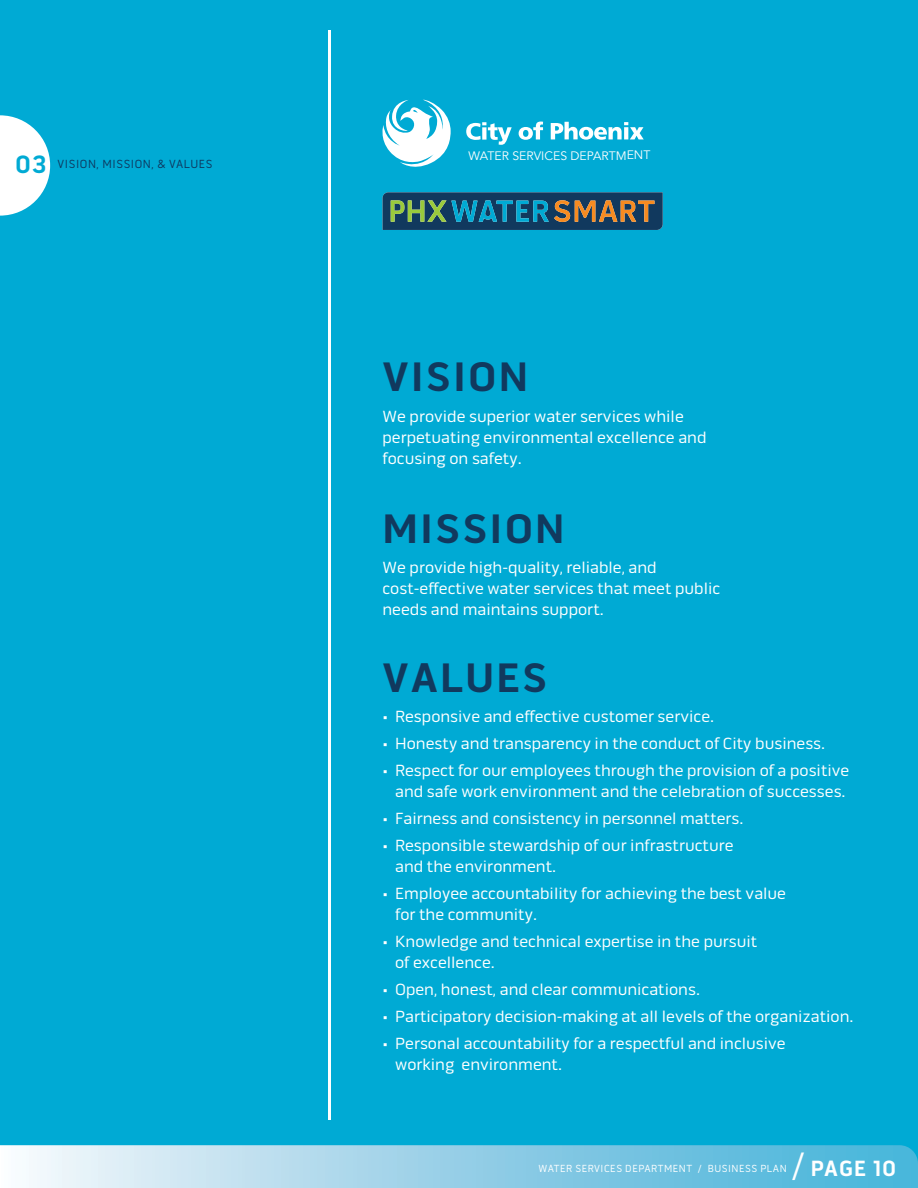
<style>
.page{position:relative;width:918px;height:1188px;background:#00aad4}
.page>*{position:absolute;margin:0;border:0;box-sizing:border-box;transform-origin:0 0}
.t1{font:700 42px "Pill Gothic 600 mg";letter-spacing:.05em;color:#11395e}
.t2{font:700 22.5px "Pill Gothic 600 mg";letter-spacing:.05em;color:#fff;scale:.95 1}
.t3{font:16.5px/21px "Pill Gothic 600 mg";color:#fff}
.t4{font:12.3px "Avenir";letter-spacing:-.005em;color:#fff}
.t5{font:12px "Pill Gothic 600 mg";letter-spacing:.05em;color:#0e385f;scale:.95 1}
.t6{font:10.5px "Pill Gothic 600 mg";letter-spacing:.05em;color:#fff;scale:.95 1}
.s1{font-weight:700;font-size:25.5px;color:#00aad4}
.s2{font-weight:400;font-size:36px}
</style>
<div class="page">
<svg style="left:0;top:1145px;width:918px;height:43px;background:#99d2e8"></svg>
<svg style="left:0;top:115px;width:50px;height:101px"></svg>
<svg style="left:382px;top:192px;width:281px;height:38px;background:#315766"></svg>
<svg style="left:466px;top:122px;width:46px;height:23px"></svg>
<svg style="left:519px;top:122px;width:24px;height:18px"></svg>
<svg style="left:551px;top:122px;width:93px;height:18px"></svg>
<svg style="left:382px;top:100px;width:69px;height:67px"></svg>
<hr style="left:328px;top:30px;width:3px;height:1090px;background:#fff">
<p class="t5" style="left:16px;top:157px;width:209px"><span class="s1">03</span> VISION, MISSION, &amp; VALUES</p>
<p class="t4" style="left:469px;top:148px;width:183px">WATER SERVICES DEPARTMENT</p>
<h1 class="t1" style="left:382px;top:352px;width:147px">VISION</h1>
<p class="t3" style="left:382px;top:406px;width:326px">We provide superior water services while perpetuating environmental excellence and focusing on safety.</p>
<h1 class="t1" style="left:382px;top:503px;width:184px">MISSION</h1>
<p class="t3" style="left:382px;top:557px;width:339px">We provide high-quality, reliable, and cost-effective water services that meet public needs and maintains support.</p>
<h1 class="t1" style="left:382px;top:652px;width:166px">VALUES</h1>
<p class="t3" style="left:382px;top:706px;width:333px">• Responsive and effective customer service.</p>
<p class="t3" style="left:382px;top:733px;width:444px">• Honesty and transparency in the conduct of City business.</p>
<p class="t3" style="left:382px;top:760px;width:468px;text-align:center">• Respect for our employees through the provision of a positive and safe work environment and the celebration of successes.</p>
<p class="t3" style="left:382px;top:808px;width:363px">• Fairness and consistency in personnel matters.</p>
<p class="t3" style="left:395px;top:835px;width:340px;text-indent:-13px">• Responsible stewardship of our infrastructure and the environment.</p>
<p class="t3" style="left:395px;top:883px;width:392px;text-indent:-13px">• Employee accountability for achieving the best value for the community.</p>
<p class="t3" style="left:395px;top:931px;width:364px;text-indent:-13px">• Knowledge and technical expertise in the pursuit of excellence.</p>
<p class="t3" style="left:382px;top:979px;width:319px">• Open, honest, and clear communications.</p>
<p class="t3" style="left:382px;top:1006px;width:473px">• Participatory decision-making at all levels of the organization.</p>
<p class="t3" style="left:395px;top:1033px;width:392px;text-indent:-13px">• Personal accountability for a respectful and inclusive working environment.</p>
<h2 class="t2" style="left:792px;top:1155px;width:111px"><span class="s2">/</span> PAGE 10</h2>
<p class="t6" style="left:539px;top:1163px;width:263px">WATER SERVICES DEPARTMENT / BUSINESS PLAN</p>
</div>
